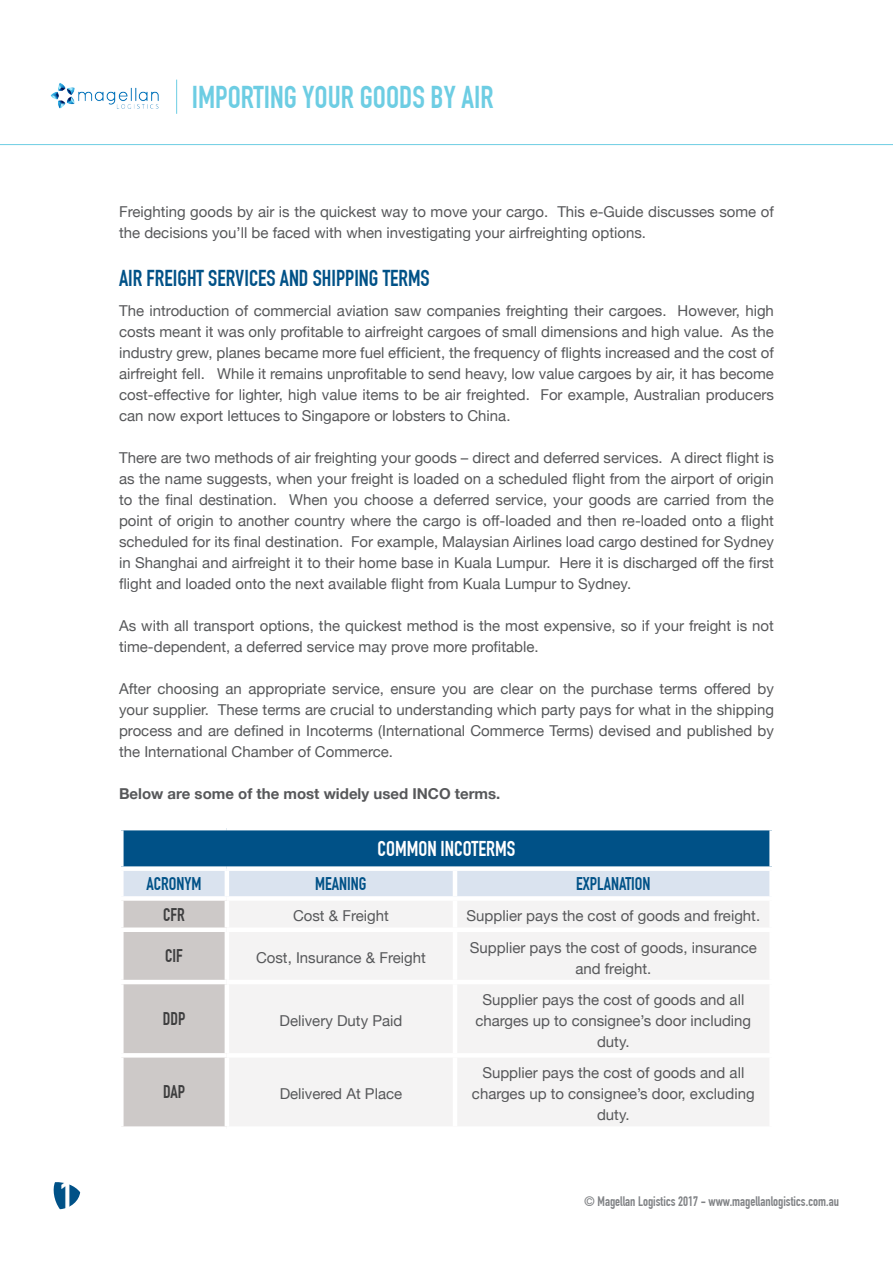
<style>
.page{position:relative;width:893px;height:1263px;background:#fff}
.page>*{position:absolute;margin:0;border:0;box-sizing:border-box;transform-origin:0 0}
.t1{font:39px "DIN Engschrift Std";color:#fff}
.t2{font:30.9px "DIN Engschrift Std";color:#6dcde3}
.t3{font:22.5px "DIN Engschrift Std";color:#005187}
.t4{font:21px "DIN Engschrift Std";color:#fff}
.t5{font:18px "DIN Engschrift Std";color:#005187}
.t6{font:18px "DIN Engschrift Std";color:#3e3e3f}
.t7{font:15px/21px "Helvetica Neue";color:#57585a;text-align:justify}
.t8{font:700 15px "Helvetica Neue";color:#57585a}
.t9{font:13.5px "DIN Engschrift Std";color:#808285}
</style>
<div class="page">
<svg style="left:53px;top:1182px;width:27px;height:27px"></svg>
<div style="left:121px;top:828px;width:651px;height:41px;background:#005187"></div>
<svg style="left:124px;top:871px;width:645px;height:255px;background:#d2d4d8"></svg>
<div style="left:229px;top:901px;width:540px;height:225px;background:#f4f3f3"></div>
<div style="left:119px;top:830px;width:5px;height:36px;background:#fff"></div>
<hr style="left:119px;top:826px;width:108px;height:4px;background:#fff">
<hr style="left:227px;top:826px;width:228px;height:4px;background:#fff">
<hr style="left:455px;top:826px;width:319px;height:4px;background:#fff">
<div style="left:119px;top:866px;width:108px;height:5px;background:#fff"></div>
<div style="left:227px;top:866px;width:228px;height:5px;background:#fff"></div>
<div style="left:455px;top:866px;width:319px;height:5px;background:#fff"></div>
<hr style="left:225px;top:871px;width:4px;height:25px;background:#fff">
<hr style="left:453px;top:871px;width:4px;height:25px;background:#fff">
<div style="left:769px;top:830px;width:5px;height:36px;background:#fff"></div>
<div style="left:227px;top:896px;width:228px;height:5px;background:#fff"></div>
<hr style="left:227px;top:1053px;width:228px;height:4px;background:#fff">
<div style="left:455px;top:896px;width:319px;height:5px;background:#fff"></div>
<hr style="left:455px;top:1053px;width:319px;height:4px;background:#fff">
<hr style="left:453px;top:901px;width:4px;height:26px;background:#fff">
<hr style="left:453px;top:932px;width:4px;height:48px;background:#fff">
<hr style="left:453px;top:984px;width:4px;height:69px;background:#fff">
<hr style="left:453px;top:1057px;width:4px;height:69px;background:#fff">
<div style="left:227px;top:927px;width:228px;height:5px;background:#fff"></div>
<div style="left:455px;top:927px;width:319px;height:5px;background:#fff"></div>
<hr style="left:227px;top:980px;width:228px;height:4px;background:#fff">
<hr style="left:455px;top:980px;width:319px;height:4px;background:#fff">
<div style="left:119px;top:896px;width:108px;height:5px;background:#fff"></div>
<hr style="left:119px;top:1053px;width:108px;height:4px;background:#fff">
<hr style="left:225px;top:901px;width:4px;height:26px;background:#fff">
<hr style="left:225px;top:932px;width:4px;height:48px;background:#fff">
<hr style="left:225px;top:984px;width:4px;height:69px;background:#fff">
<hr style="left:225px;top:1057px;width:4px;height:69px;background:#fff">
<div style="left:119px;top:927px;width:108px;height:5px;background:#fff"></div>
<hr style="left:119px;top:980px;width:108px;height:4px;background:#fff">
<hr style="left:176px;top:80px;width:1px;height:34px;background:#6dcde3">
<hr style="left:0;top:144px;width:893px;height:1px;background:#6dcde3">
<img style="left:50px;top:83px;width:109px;height:26px">
<h1 class="t1" style="left:60px;top:1173px;width:16px">1</h1>
<p class="t2" style="left:192px;top:79px;width:303px">IMPORTING YOUR GOODS BY AIR</p>
<p class="t7" style="left:119px;top:201px;width:656px">Freighting goods by air is the quickest way to move your cargo. This e-Guide discusses some of the decisions you’ll be faced with when investigating your airfreighting options.</p>
<p class="t3" style="left:119px;top:265px;width:312px">AIR FREIGHT SERVICES AND SHIPPING TERMS</p>
<p class="t7" style="left:119px;top:300px;width:656px">The introduction of commercial aviation saw companies freighting their cargoes. However, high costs meant it was only profitable to airfreight cargoes of small dimensions and high value. As the industry grew, planes became more fuel efficient, the frequency of flights increased and the cost of airfreight fell. While it remains unprofitable to send heavy, low value cargoes by air, it has become cost-effective for lighter, high value items to be air freighted. For example, Australian producers can now export lettuces to Singapore or lobsters to China.</p>
<p class="t7" style="left:119px;top:447px;width:656px">There are two methods of air freighting your goods – direct and deferred services. A direct flight is as the name suggests, when your freight is loaded on a scheduled flight from the airport of origin to the final destination. When you choose a deferred service, your goods are carried from the point of origin to another country where the cargo is off-loaded and then re-loaded onto a flight scheduled for its final destination. For example, Malaysian Airlines load cargo destined for Sydney in Shanghai and airfreight it to their home base in Kuala Lumpur. Here it is discharged off the first flight and loaded onto the next available flight from Kuala Lumpur to Sydney.</p>
<p class="t7" style="left:119px;top:615px;width:656px">As with all transport options, the quickest method is the most expensive, so if your freight is not time-dependent, a deferred service may prove more profitable.</p>
<p class="t7" style="left:119px;top:678px;width:656px">After choosing an appropriate service, ensure you are clear on the purchase terms offered by your supplier. These terms are crucial to understanding which party pays for what in the shipping process and are defined in Incoterms (International Commerce Terms) devised and published by the International Chamber of Commerce.</p>
<p class="t8" style="left:119px;top:784px;width:383px">Below are some of the most widely used INCO terms.</p>
<p class="t4" style="left:378px;top:836px;width:139px">COMMON INCOTERMS</p>
<p class="t5" style="left:147px;top:873px;width:56px">ACRONYM</p>
<p class="t5" style="left:315px;top:873px;width:53px">MEANING</p>
<p class="t5" style="left:576px;top:873px;width:76px">EXPLANATION</p>
<p class="t6" style="left:163px;top:904px;width:23px">CFR</p>
<p class="t7" style="left:293px;top:905px;width:97px">Cost &amp; Freight</p>
<p class="t7" style="left:466px;top:905px;width:295px">Supplier pays the cost of goods and freight.</p>
<p class="t6" style="left:165px;top:945px;width:19px">CIF</p>
<p class="t7" style="left:256px;top:947px;width:171px">Cost, Insurance &amp; Freight</p>
<p class="t7" style="left:470px;top:936px;width:288px;text-align:center">Supplier pays the cost of goods, insurance and freight.</p>
<p class="t6" style="left:163px;top:1008px;width:24px">DDP</p>
<p class="t7" style="left:280px;top:1010px;width:124px">Delivery Duty Paid</p>
<p class="t7" style="left:475px;top:989px;width:277px;text-align:center">Supplier pays the cost of goods and all charges up to consignee’s door including duty.</p>
<p class="t6" style="left:163px;top:1081px;width:24px">DAP</p>
<p class="t7" style="left:280px;top:1083px;width:124px">Delivered At Place</p>
<p class="t7" style="left:472px;top:1062px;width:284px;text-align:center">Supplier pays the cost of goods and all charges up to consignee’s door, excluding duty.</p>
<p class="t9" style="left:584px;top:1193px;width:256px">© Magellan Logistics 2017 - www.magellanlogistics.com.au</p>
</div>
